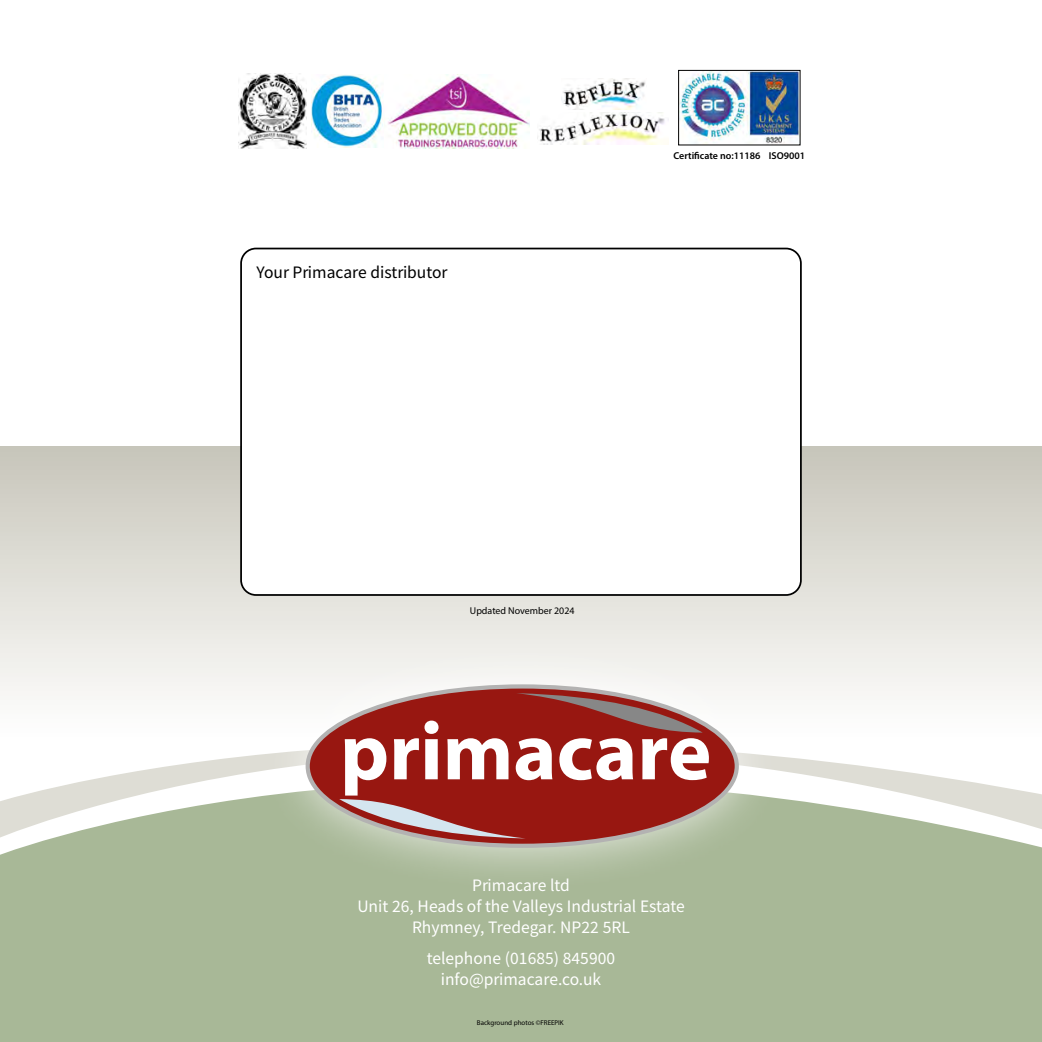
<style>
.page{position:relative;width:1042px;height:1042px;background:#fff}
.page>*{position:absolute;margin:0;border:0;box-sizing:border-box;transform-origin:0 0}
.t1{font:17.5px/21px "Source Sans Variable";color:#fff;text-align:center}
.t2{font:17.5px "Source Sans Variable";color:#000}
.t3{font:600 9.97px "Myriad Pro";color:#000}
.t4{font:9.97px "Myriad Pro";color:#000}
.t5{font:7px "Myriad Pro";color:#000}
</style>
<div class="page">
<svg style="left:0;top:754px;width:1042px;height:288px;background:#b3c0a4"></svg>
<div style="left:0;top:446px;width:1042px;height:293px;background:linear-gradient(to bottom,#c7c5ba,#fff)"></div>
<div style="left:241px;top:248px;width:560px;height:347px;background:#fff;border-radius:15px"></div>
<div style="left:240px;top:248px;width:562px;height:348px;border:2px solid #000;border-radius:15px"></div>
<img style="left:311px;top:75px;width:72px;height:73px">
<img style="left:388px;top:74px;width:142px;height:74px">
<img style="left:562px;top:78px;width:84px;height:31px">
<img style="left:537px;top:112px;width:132px;height:32px">
<img style="left:239px;top:74px;width:67px;height:75px">
<img style="left:680px;top:72px;width:118px;height:71px">
<div style="left:678px;top:70px;width:122px;height:75px;border:1px solid #000"></div>
<div style="left:261px;top:638px;width:522px;height:255px;background:#fff;opacity:.75"></div>
<svg style="left:308px;top:686px;width:429px;height:160px;background:#9e3d38"></svg>
<svg style="left:339px;top:693px;width:370px;height:145px"></svg>
<p class="t2" style="left:256px;top:261px;width:193px">Your Primacare distributor</p>
<p class="t3" style="left:673px;top:149px;width:133px">Certificate no:11186 ISO9001</p>
<p class="t4" style="left:470px;top:604px;width:106px">Updated November 2024</p>
<p class="t1" style="left:357px;top:875px;width:329px">Primacare ltd<br>Unit 26, Heads of the Valleys Industrial Estate<br>Rhymney, Tredegar. NP22 5RL</p>
<p class="t1" style="left:427px;top:948px;width:190px">telephone (01685) 845900 info@primacare.co.uk</p>
<p class="t5" style="left:477px;top:1018px;width:88px">Background photos ©FREEPIK</p>
</div>
